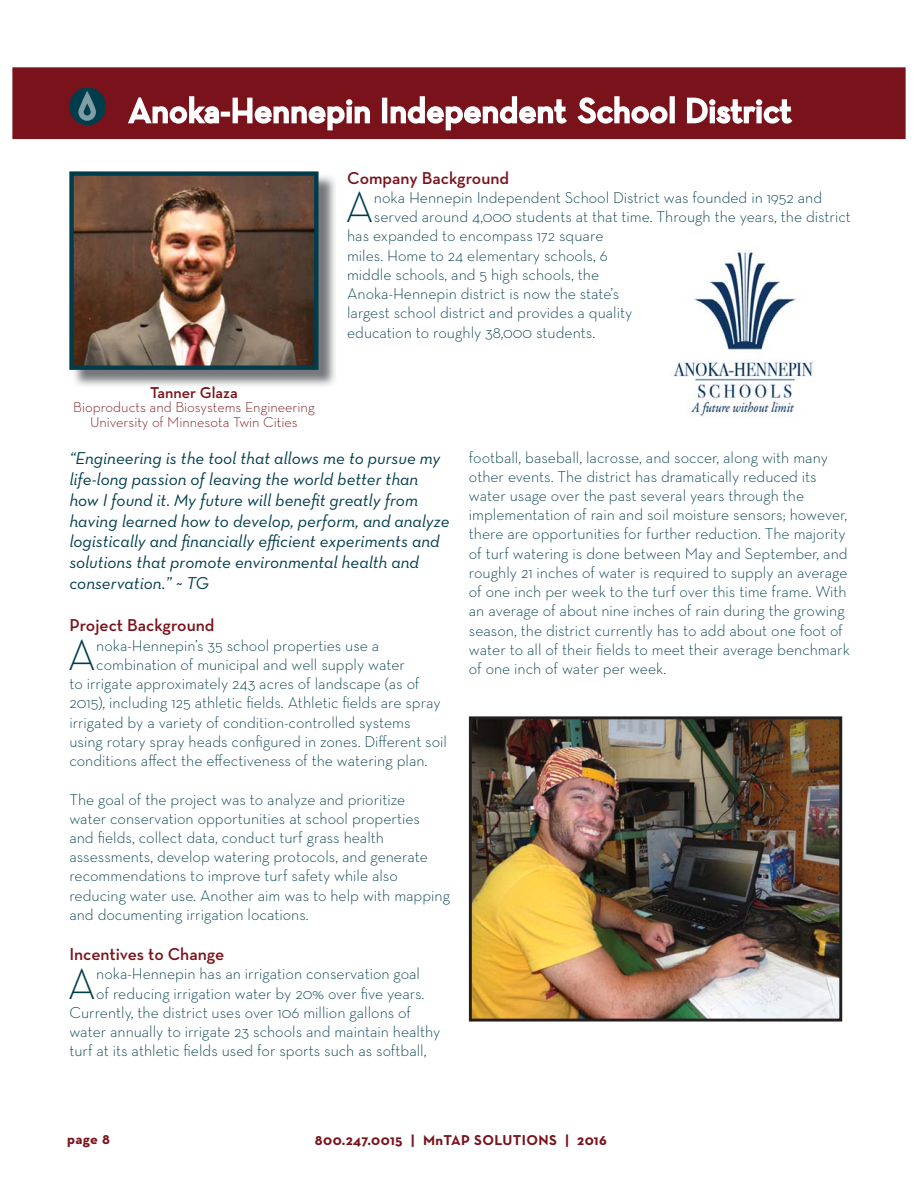
<style>
.page{position:relative;width:918px;height:1188px;background:#fff}
.page>*{position:absolute;margin:0;border:0;box-sizing:border-box;transform-origin:0 0}
.t1{font:300 44.25px "Neutra Text";color:#003d4c}
.t2{font:17.55px/21px "Neutra Text Book Italic Alt";color:#003d4c}
.t3{font:600 17.55px "Neutra Text";color:#7a121b}
.t4{font:300 16.05px/19.2px "Neutra Text";color:#003d4c}
.t5{font:600 16.05px "Neutra Text";color:#7a121b}
.t6{font:600 16.05px "Neutra Text";color:#78111b}
.t7{font:300 14.55px/14.5px "Neutra Text";color:#7a121b;text-align:center}
.t8{font:700 14.55px "Neutra Text";letter-spacing:.025em;color:#7a121b}
.s1{color:#78111b}
</style>
<div class="page">
<div style="left:13px;top:68px;width:892px;height:70px;background:#7a121b"></div>
<div style="left:12px;top:67px;width:894px;height:72px;border:1px solid #7a121b"></div>
<img style="left:473px;top:720px;width:365px;height:298px">
<div style="left:469px;top:716px;width:373px;height:306px;border:3px solid #231f20"></div>
<img style="left:673px;top:250px;width:140px;height:167px">
<img style="left:74px;top:176px;width:261px;height:210px">
<img style="left:74px;top:176px;width:240px;height:189px">
<div style="left:69px;top:171px;width:250px;height:199px;border:4px solid #003d4c"></div>
<svg style="left:128px;top:97px;width:40px;height:27px"></svg>
<div style="left:170px;top:106px;width:17px;height:18px;border:3px solid #fff;border-radius:50%"></div>
<div style="left:172px;top:108px;width:13px;height:14px;border:3px solid #fff;border-radius:50%"></div>
<svg style="left:189px;top:96px;width:378px;height:35px"></svg>
<svg style="left:577px;top:96px;width:53px;height:28px"></svg>
<div style="left:631px;top:106px;width:18px;height:18px;border:3px solid #fff;border-radius:50%"></div>
<div style="left:634px;top:108px;width:13px;height:14px;border:3px solid #fff;border-radius:50%"></div>
<div style="left:650px;top:106px;width:18px;height:18px;border:3px solid #fff;border-radius:50%"></div>
<svg style="left:651px;top:96px;width:24px;height:28px"></svg>
<svg style="left:687px;top:97px;width:106px;height:27px"></svg>
<div style="left:70px;top:88px;width:35px;height:37px;background:#003d4c;border-radius:50%"></div>
<div style="left:69px;top:87px;width:37px;height:38px;border:1px solid #003d4c;border-radius:50%"></div>
<svg style="left:78px;top:91px;width:18px;height:30px"></svg>
<p class="t6" style="left:200px;top:386px;width:17px">Gl</p>
<p class="t5" style="left:150px;top:386px;width:89px"><span class="s1">T</span>anner aza</p>
<p class="t7" style="left:73px;top:401px;width:243px">Bioproducts and Biosystems Engineering<br>University of Minnesota Twin Cities</p>
<p class="t3" style="left:347px;top:171px;width:164px">Company Background</p>
<h1 class="t1" style="left:345px;top:190px;width:30px">A</h1>
<p class="t4" style="left:374px;top:189px;width:450px">noka Hennepin Independent School District was founded in 1952 and</p>
<p class="t4" style="left:374px;top:209px;width:479px">served around 4,000 students at that time. Through the years, the district</p>
<p class="t4" style="left:347px;top:228px;width:258px">has expanded to encompass 172 square</p>
<p class="t4" style="left:347px;top:247px;width:262px">miles. Home to 24 elementary schools, 6</p>
<p class="t4" style="left:347px;top:266px;width:254px">middle schools, and 5 high schools, the</p>
<p class="t4" style="left:347px;top:285px;width:274px">Anoka-Hennepin district is now the state’s</p>
<p class="t4" style="left:347px;top:305px;width:287px">largest school district and provides a quality</p>
<p class="t4" style="left:347px;top:324px;width:250px">education to roughly 38,000 students.</p>
<p class="t2" style="left:69px;top:449px;width:382px">“Engineering is the tool that allows me to pursue my life-long passion of leaving the world better than how I found it. My future will benefit greatly from having learned how to develop, perform, and analyze logistically and financially efficient experiments and solutions that promote environmental health and conservation.” ~ TG</p>
<p class="t3" style="left:69px;top:619px;width:147px">Project Background</p>
<h1 class="t1" style="left:67px;top:638px;width:30px">A</h1>
<p class="t4" style="left:96px;top:637px;width:285px">noka-Hennepin’s 35 school properties use a</p>
<p class="t4" style="left:96px;top:656px;width:310px">combination of municipal and well supply water</p>
<p class="t4" style="left:69px;top:676px;width:352px">to irrigate approximately 243 acres of landscape (as of</p>
<p class="t4" style="left:69px;top:695px;width:373px">2015), including 125 athletic fields. Athletic fields are spray</p>
<p class="t4" style="left:69px;top:714px;width:343px">irrigated by a variety of condition-controlled systems</p>
<p class="t4" style="left:69px;top:733px;width:379px">using rotary spray heads configured in zones. Different soil</p>
<p class="t4" style="left:69px;top:752px;width:360px">conditions affect the effectiveness of the watering plan.</p>
<p class="t4" style="left:69px;top:791px;width:382px">The goal of the project was to analyze and prioritize<br>water conservation opportunities at school properties<br>and fields, collect data, conduct turf grass health assessments, develop watering protocols, and generate recommendations to improve turf safety while also reducing water use. Another aim was to help with mapping and documenting irrigation locations.</p>
<p class="t3" style="left:69px;top:947px;width:157px">Incentives to Change</p>
<h1 class="t1" style="left:67px;top:967px;width:30px">A</h1>
<p class="t4" style="left:96px;top:966px;width:325px">noka-Hennepin has an irrigation conservation goal</p>
<p class="t4" style="left:96px;top:985px;width:330px">of reducing irrigation water by 20% over five years.</p>
<p class="t4" style="left:69px;top:1004px;width:343px">Currently, the district uses over 106 million gallons of</p>
<p class="t4" style="left:69px;top:1023px;width:373px">water annually to irrigate 23 schools and maintain healthy</p>
<p class="t4" style="left:69px;top:1043px;width:359px">turf at its athletic fields used for sports such as softball,</p>
<p class="t4" style="left:469px;top:449px;width:382px">football, baseball, lacrosse, and soccer, along with many other events. The district has dramatically reduced its water usage over the past several years through the implementation of rain and soil moisture sensors; however, there are opportunities for further reduction. The majority of turf watering is done between May and September, and roughly 21 inches of water is required to supply an average of one inch per week to the turf over this time frame. With an average of about nine inches of rain during the growing season, the district currently has to add about one foot of water to all of their fields to meet their average benchmark of one inch of water per week.</p>
<p class="t8" style="left:67px;top:1133px;width:45px">page 8</p>
<p class="t8" style="left:315px;top:1135px;width:293px">800.247.0015 | MnTAP SOLUTIONS | 2016</p>
</div>
